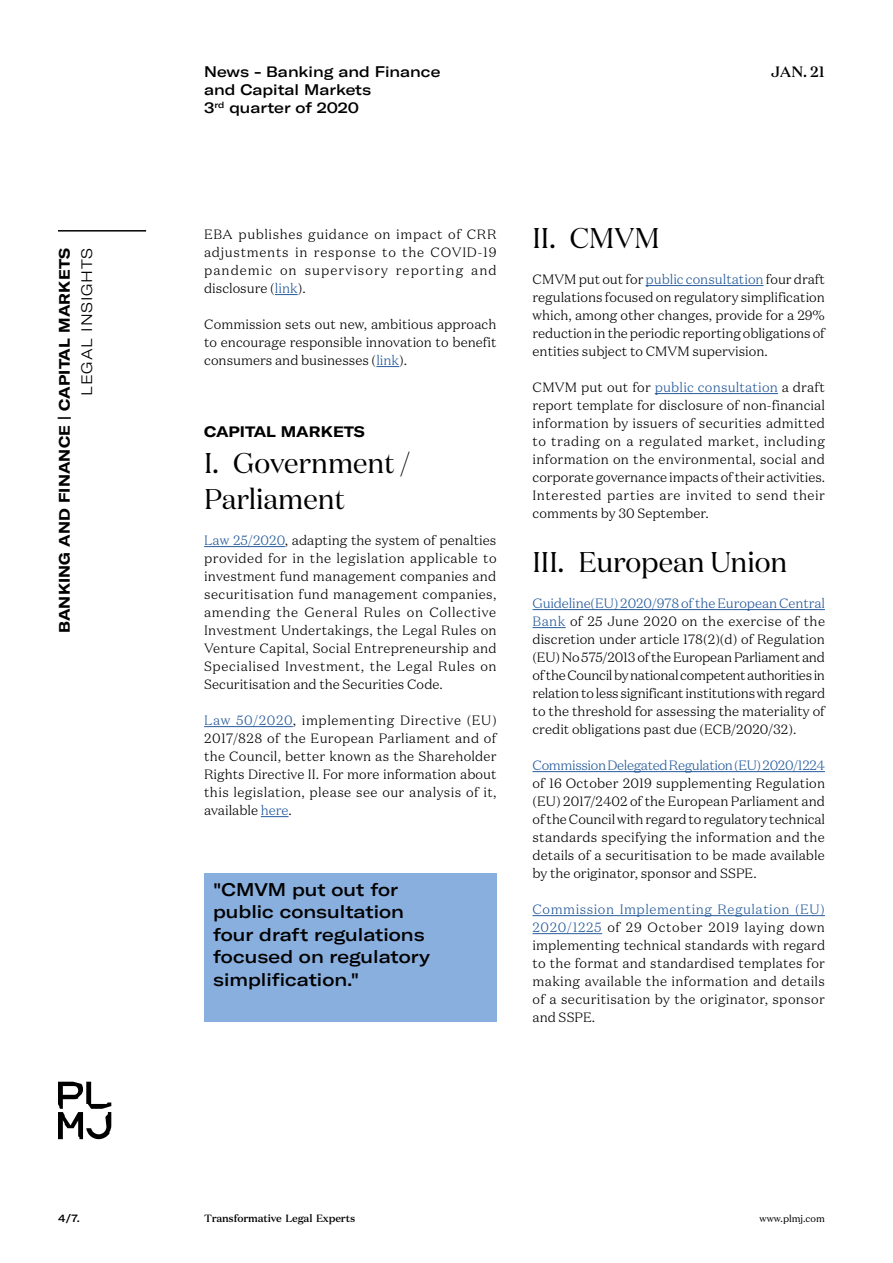
<style>
.page{position:relative;width:893px;height:1263px;background:#fff}
.page>*{position:absolute;margin:0;border:0;box-sizing:border-box;transform-origin:0 0}
.t1{font:28.5px/36px "Domaine Display";color:#000}
.t2{font:500 expanded 18px/22.5px "GT America";color:#000}
.t3{font:500 expanded 15px/18px "GT America";color:#000}
.t4{font:700 expanded 15px "GT America";letter-spacing:.01em;color:#000}
.t5{font:300 expanded 15px "GT America";letter-spacing:.05em;color:#000}
.t6{font:500 15px "Domaine Text";color:#000}
.t7{font:300 13.5px/18px "Domaine Text";color:#000;text-align:justify}
.t8{font:300 13.5px "Domaine Text";letter-spacing:-.025em;color:#275b9b}
.t9{font:500 10.5px "Domaine Text";letter-spacing:-.02em;color:#000}
.t10{font:500 expanded 10.5px "GT America";color:#000}
.t11{font:9.75px "Domaine Text";color:#000}
.s1{color:#275b9b}
</style>
<div class="page">
<hr style="left:58px;top:230px;width:88px;height:2px;background:#000">
<svg style="left:58px;top:1082px;width:53px;height:57px"></svg>
<svg style="left:275px;top:294px;width:23px;height:1px"></svg>
<svg style="left:376px;top:366px;width:23px;height:1px"></svg>
<hr style="left:204px;top:546px;width:81px;height:1px;background:#275b9b">
<hr style="left:204px;top:726px;width:89px;height:1px;background:#275b9b">
<svg style="left:261px;top:816px;width:27px;height:1px"></svg>
<hr style="left:646px;top:285px;width:117px;height:1px;background:#275b9b">
<hr style="left:655px;top:393px;width:123px;height:1px;background:#275b9b">
<hr style="left:532px;top:609px;width:293px;height:1px;background:#275b9b">
<hr style="left:532px;top:627px;width:34px;height:1px;background:#275b9b">
<hr style="left:532px;top:771px;width:293px;height:1px;background:#275b9b">
<hr style="left:532px;top:915px;width:293px;height:1px;background:#275b9b">
<hr style="left:532px;top:933px;width:70px;height:1px;background:#275b9b">
<div style="left:204px;top:873px;width:292px;height:149px;background:#89afde"></div>
<p class="t4" style="left:55px;top:633px;width:387px;rotate:-90deg">BANKING AND FINANCE | CAPITAL MARKETS</p>
<p class="t5" style="left:78px;top:396px;width:149px;rotate:-90deg">LEGAL INSIGHTS</p>
<p class="t10" style="left:58px;top:1211px;width:23px">4/7.</p>
<p class="t3" style="left:204px;top:63px;width:238px">News - Banking and Finance</p>
<p class="t6" style="left:771px;top:62px;width:55px">JAN. 21</p>
<p class="t3" style="left:204px;top:81px;width:169px">and Capital Markets<br>3<sup>rd</sup> quarter of 2020</p>
<p class="t7" style="left:204px;top:225px;width:294px">EBA publishes guidance on impact of CRR adjustments in response to the COVID‑19 pandemic on supervisory reporting and disclosure (<span class="s1">link</span>).</p>
<p class="t7" style="left:204px;top:315px;width:294px">Commission sets out new, ambitious approach to encourage responsible innovation to benefit consumers and businesses (<span class="s1">link</span>).</p>
<p class="t4" style="left:204px;top:422px;width:162px">CAPITAL MARKETS</p>
<h1 class="t1" style="left:204px;top:445px;width:208px">I. Government /<br>Parliament</h1>
<p class="t7" style="left:204px;top:531px;width:294px"><span class="s1">Law 25/2020</span>, adapting the system of penalties provided for in the legislation applicable to investment fund management companies and securitisation fund management companies, amending the General Rules on Collective Investment Undertakings, the Legal Rules on Venture Capital, Social Entrepreneurship and Specialised Investment, the Legal Rules on Securitisation and the Securities Code.</p>
<p class="t7" style="left:204px;top:711px;width:294px"><span class="s1">Law 50/2020</span>, implementing Directive (EU)<br>2017/828 of the European Parliament and of the Council, better known as the Shareholder Rights Directive II. For more information about this legislation, please see our analysis of it, available <span class="s1">here</span>.</p>
<h2 class="t2" style="left:213px;top:878px;width:218px">"CMVM put out for public consultation four draft regulations focused on regulatory simplification."</h2>
<h1 class="t1" style="left:532px;top:220px;width:129px">II. CMVM</h1>
<p class="t7" style="left:532px;top:270px;width:294px">CMVM put out for <span class="s1">public consultation</span> four draft regulations focused on regulatory simplification which, among other changes, provide for a 29% reduction in the periodic reporting obligations of entities subject to CMVM supervision.</p>
<p class="t7" style="left:532px;top:378px;width:294px">CMVM put out for <span class="s1">public consultation</span> a draft report template for disclosure of non-financial information by issuers of securities admitted to trading on a regulated market, including information on the environmental, social and corporate governance impacts of their activities.<br>Interested parties are invited to send their comments by 30 September.</p>
<h1 class="t1" style="left:532px;top:544px;width:256px">III. European Union</h1>
<p class="t7" style="left:532px;top:594px;width:294px"><span class="s1">Guideline(EU) 2020/978 of the European Central Bank</span> of 25 June 2020 on the exercise of the discretion under article 178(2)(d) of Regulation (EU) No 575/2013 of the European Parliament and of the Council by national competent authorities in relation to less significant institutions with regard to the threshold for assessing the materiality of credit obligations past due (ECB/2020/32).</p>
<p class="t8" style="left:532px;top:757px;width:294px">Commission Delegated Regulation (EU) 2020/1224</p>
<p class="t7" style="left:532px;top:774px;width:294px">of 16 October 2019 supplementing Regulation (EU) 2017/2402 of the European Parliament and of the Council with regard to regulatory technical standards specifying the information and the details of a securitisation to be made available by the originator, sponsor and SSPE.</p>
<p class="t7" style="left:532px;top:900px;width:294px"><span class="s1">Commission Implementing Regulation (EU)<br>2020/1225</span> of 29 October 2019 laying down implementing technical standards with regard to the format and standardised templates for making available the information and details of a securitisation by the originator, sponsor and SSPE.</p>
<p class="t9" style="left:204px;top:1211px;width:153px">Transformative Legal Experts</p>
<p class="t11" style="left:760px;top:1212px;width:67px">www.plmj.com</p>
</div>
